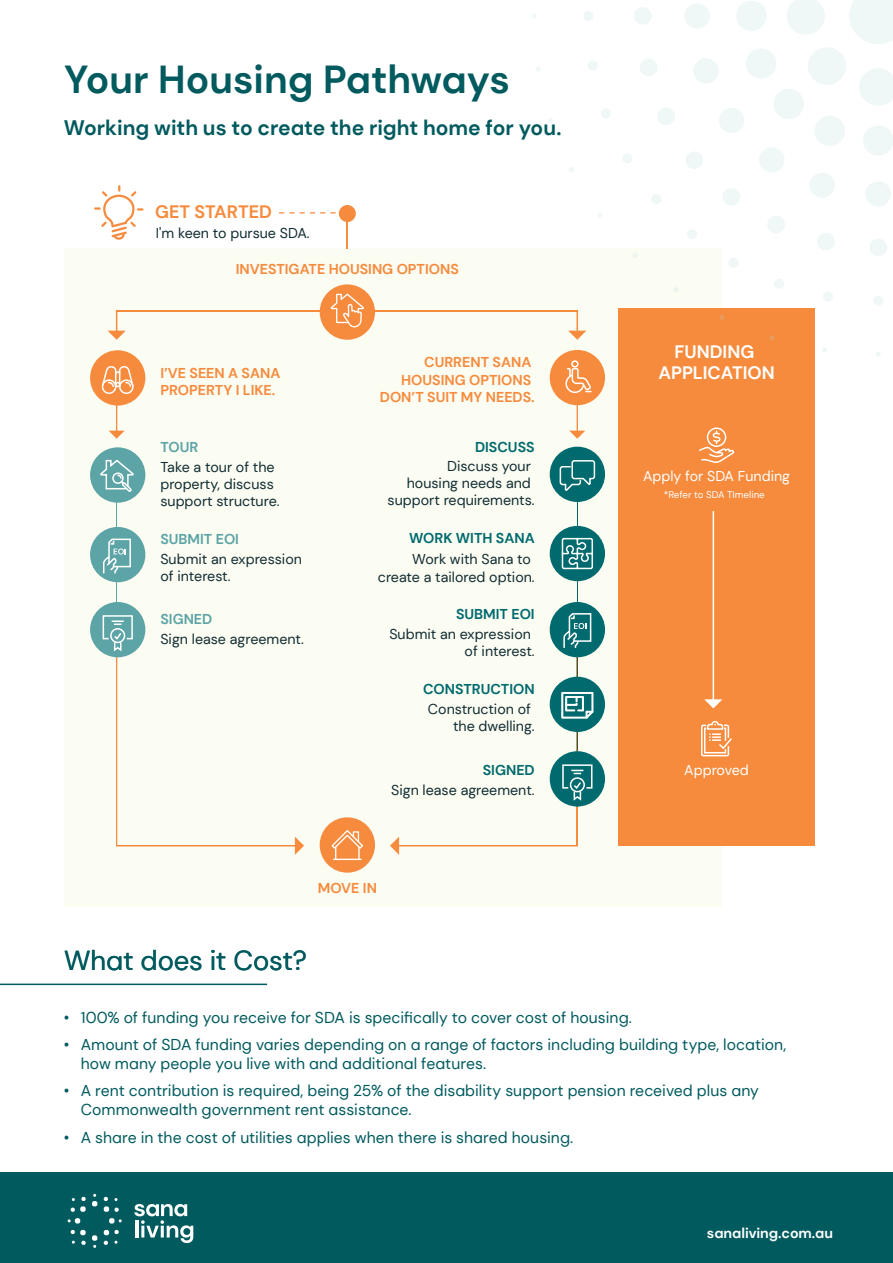
<style>
.page{position:relative;width:893px;height:1263px;background:#fff}
.page>*{position:absolute;margin:0;border:0;box-sizing:border-box;transform-origin:0 0}
.t1{font:700 39px "DM Sans";color:#005a5e}
.t2{font:27.45px "DM Sans";letter-spacing:-.01em;color:#005a5e}
.t3{font:700 21px "DM Sans";color:#005a5e}
.t4{font:700 18px/21.6px "DM Sans";color:#fff;text-align:center}
.t5{font:700 18px "DM Sans";color:#f68b3d}
.t6{font:15.75px/18.9px "DM Sans";color:#005a5e}
.t7{font:14.25px/17.1px "DM Sans";color:#112c32;text-align:right}
.t8{font:700 14.25px/17.1px "DM Sans";color:#f68b3d}
.t9{font:700 14.25px "DM Sans";color:#006a6e}
.t10{font:14.25px "DM Sans";color:#fff}
.t11{font:700 14.25px "DM Sans";color:#5da4a6}
.t12{font:700 14.25px "DM Sans";letter-spacing:-.005em;color:#fff}
.t13{font:9.75px "DM Sans";color:#fff}
</style>
<div class="page">
<div style="left:64px;top:249px;width:657px;height:658px;background:#fbfcf2"></div>
<hr style="left:116px;top:629px;width:1px;height:216px;background:#f68b3d">
<hr style="left:116px;top:845px;width:180px;height:1px;background:#f68b3d">
<svg style="left:295px;top:837px;width:9px;height:18px"></svg>
<hr style="left:577px;top:629px;width:1px;height:216px;background:#f68b3d">
<hr style="left:398px;top:845px;width:180px;height:1px;background:#f68b3d">
<svg style="left:390px;top:837px;width:9px;height:18px"></svg>
<svg style="left:300px;top:212px;width:39px;height:1px"></svg>
<div style="left:618px;top:308px;width:197px;height:538px;background:#f68b3d"></div>
<hr style="left:116px;top:461px;width:1px;height:192px;background:#5da4a6">
<hr style="left:577px;top:496px;width:1px;height:310px;background:#006a6e">
<hr style="left:347px;top:211px;width:1px;height:38px;background:#f68b3d">
<svg style="left:95px;top:186px;width:47px;height:54px"></svg>
<hr style="left:117px;top:310px;width:461px;height:1px;background:#f68b3d">
<div style="left:339px;top:205px;width:17px;height:17px;background:#f68b3d;border-radius:50%"></div>
<div style="left:320px;top:284px;width:55px;height:56px;background:#f68b3d;border-radius:50%"></div>
<div style="left:90px;top:602px;width:55px;height:55px;background:#5da4a6;border-radius:50%"></div>
<svg style="left:102px;top:615px;width:32px;height:38px"></svg>
<svg style="left:330px;top:284px;width:35px;height:44px"></svg>
<div style="left:320px;top:817px;width:55px;height:56px;background:#f68b3d;border-radius:50%"></div>
<svg style="left:331px;top:830px;width:32px;height:30px"></svg>
<div style="left:550px;top:447px;width:55px;height:55px;background:#006a6e;border-radius:50%"></div>
<svg style="left:559px;top:460px;width:37px;height:31px"></svg>
<div style="left:550px;top:602px;width:55px;height:55px;background:#006a6e;border-radius:50%"></div>
<svg style="left:563px;top:613px;width:29px;height:35px"></svg>
<div style="left:550px;top:751px;width:55px;height:55px;background:#006a6e;border-radius:50%"></div>
<svg style="left:561px;top:764px;width:32px;height:38px"></svg>
<div style="left:550px;top:526px;width:55px;height:55px;background:#006a6e;border-radius:50%"></div>
<svg style="left:561px;top:537px;width:33px;height:33px"></svg>
<div style="left:707px;top:427px;width:19px;height:20px;border:2px solid #fff;border-radius:50%"></div>
<svg style="left:699px;top:431px;width:35px;height:32px"></svg>
<svg style="left:701px;top:720px;width:31px;height:37px"></svg>
<div style="left:90px;top:527px;width:55px;height:55px;background:#5da4a6;border-radius:50%"></div>
<svg style="left:103px;top:538px;width:28px;height:36px"></svg>
<div style="left:550px;top:677px;width:55px;height:55px;background:#006a6e;border-radius:50%"></div>
<svg style="left:562px;top:692px;width:31px;height:26px"></svg>
<div style="left:90px;top:447px;width:55px;height:56px;background:#5da4a6;border-radius:50%"></div>
<svg style="left:100px;top:459px;width:34px;height:33px"></svg>
<hr style="left:713px;top:511px;width:1px;height:189px;background:#fff">
<svg style="left:704px;top:699px;width:18px;height:9px"></svg>
<hr style="left:116px;top:366px;width:1px;height:66px;background:#f68b3d">
<svg style="left:109px;top:431px;width:15px;height:8px"></svg>
<hr style="left:577px;top:366px;width:1px;height:66px;background:#f68b3d">
<svg style="left:569px;top:431px;width:16px;height:8px"></svg>
<svg style="left:108px;top:310px;width:18px;height:30px"></svg>
<div style="left:90px;top:350px;width:55px;height:56px;background:#f68b3d;border-radius:50%"></div>
<div style="left:101px;top:379px;width:16px;height:15px;border:2px solid #fff;border-radius:50%"></div>
<div style="left:119px;top:379px;width:15px;height:15px;border:2px solid #fff;border-radius:50%"></div>
<svg style="left:101px;top:366px;width:33px;height:22px"></svg>
<div style="left:550px;top:350px;width:55px;height:55px;background:#f68b3d;border-radius:50%"></div>
<svg style="left:565px;top:360px;width:27px;height:33px"></svg>
<div style="left:0;top:1172px;width:893px;height:91px;background:#005a5e"></div>
<hr style="left:0;top:983px;width:267px;height:2px;background:#005a5e">
<svg style="left:104px;top:1241px;width:4px;height:4px"></svg>
<svg style="left:81px;top:1241px;width:5px;height:4px"></svg>
<svg style="left:115px;top:1207px;width:4px;height:5px"></svg>
<svg style="left:115px;top:1230px;width:4px;height:4px"></svg>
<svg style="left:92px;top:1235px;width:5px;height:13px"></svg>
<svg style="left:109px;top:1218px;width:13px;height:5px"></svg>
<svg style="left:104px;top:1230px;width:5px;height:5px"></svg>
<svg style="left:68px;top:1218px;width:12px;height:5px"></svg>
<svg style="left:92px;top:1194px;width:5px;height:12px"></svg>
<svg style="left:104px;top:1197px;width:5px;height:15px"></svg>
<svg style="left:71px;top:1197px;width:15px;height:15px"></svg>
<svg style="left:71px;top:1230px;width:15px;height:5px"></svg>
<svg style="left:134px;top:1204px;width:59px;height:39px"></svg>
<svg style="left:531px;top:7px;width:356px;height:350px"></svg>
<svg style="left:684px;top:0;width:209px;height:206px"></svg>
<h1 class="t1" style="left:64px;top:55px;width:447px">Your Housing Pathways</h1>
<h3 class="t3" style="left:64px;top:114px;width:499px">Working with us to create the right home for you.</h3>
<p class="t5" style="left:155px;top:200px;width:118px">GET STARTED</p>
<p class="t7" style="left:156px;top:224px;width:155px">I'm keen to pursue SDA.</p>
<p class="t8" style="left:236px;top:260px;width:225px">INVESTIGATE HOUSING OPTIONS</p>
<p class="t8" style="left:160px;top:365px;width:121px">I’VE SEEN A SANA<br>PROPERTY I LIKE.</p>
<p class="t8" style="left:380px;top:354px;width:156px;text-align:right">CURRENT SANA<br>HOUSING OPTIONS<br>DON’T SUIT MY NEEDS.</p>
<p class="t11" style="left:160px;top:438px;width:39px">TOUR</p>
<p class="t7" style="left:160px;top:458px;width:121px;text-align:left">Take a tour of the property, discuss support structure.</p>
<p class="t11" style="left:160px;top:530px;width:80px">SUBMIT EOI</p>
<p class="t7" style="left:160px;top:550px;width:143px;text-align:left">Submit an expression of interest.</p>
<p class="t11" style="left:160px;top:610px;width:53px">SIGNED</p>
<p class="t7" style="left:160px;top:630px;width:145px">Sign lease agreement.</p>
<p class="t9" style="left:475px;top:438px;width:61px">DISCUSS</p>
<p class="t7" style="left:388px;top:458px;width:149px">Discuss your<br>housing needs and support requirements.</p>
<p class="t9" style="left:409px;top:529px;width:127px">WORK WITH SANA</p>
<p class="t7" style="left:378px;top:551px;width:158px">Work with Sana to create a tailored option.</p>
<p class="t9" style="left:456px;top:605px;width:80px">SUBMIT EOI</p>
<p class="t7" style="left:389px;top:625px;width:147px">Submit an expression of interest.</p>
<p class="t9" style="left:423px;top:680px;width:113px">CONSTRUCTION</p>
<p class="t7" style="left:428px;top:700px;width:108px">Construction of the dwelling.</p>
<p class="t9" style="left:483px;top:761px;width:53px">SIGNED</p>
<p class="t7" style="left:391px;top:781px;width:145px">Sign lease agreement.</p>
<p class="t8" style="left:318px;top:879px;width:61px">MOVE IN</p>
<h2 class="t2" style="left:64px;top:944px;width:244px">What does it Cost?</h2>
<h2 class="t2" style="left:174px;top:944px;width:17px">e</h2>
<p class="t4" style="left:658px;top:341px;width:118px">FUNDING<br>APPLICATION</p>
<p class="t10" style="left:643px;top:467px;width:149px">Apply for SDA Funding</p>
<p class="t13" style="left:664px;top:488px;width:103px">*Refer to SDA TImeline</p>
<p class="t10" style="left:684px;top:761px;width:66px">Approved</p>
<p class="t6" style="left:64px;top:1007px;width:570px">• 100% of funding you receive for SDA is specifically to cover cost of housing.</p>
<p class="t6" style="left:81px;top:1035px;width:707px;text-indent:-17px">• Amount of SDA funding varies depending on a range of factors including building type, location, how many people you live with and additional features.</p>
<p class="t6" style="left:81px;top:1081px;width:680px;text-indent:-17px">• A rent contribution is required, being 25% of the disability support pension received plus any<br>Commonwealth government rent assistance.</p>
<p class="t6" style="left:64px;top:1127px;width:511px">• A share in the cost of utilities applies when there is shared housing.</p>
<p class="t12" style="left:707px;top:1224px;width:128px">sanaliving.com.au</p>
</div>
